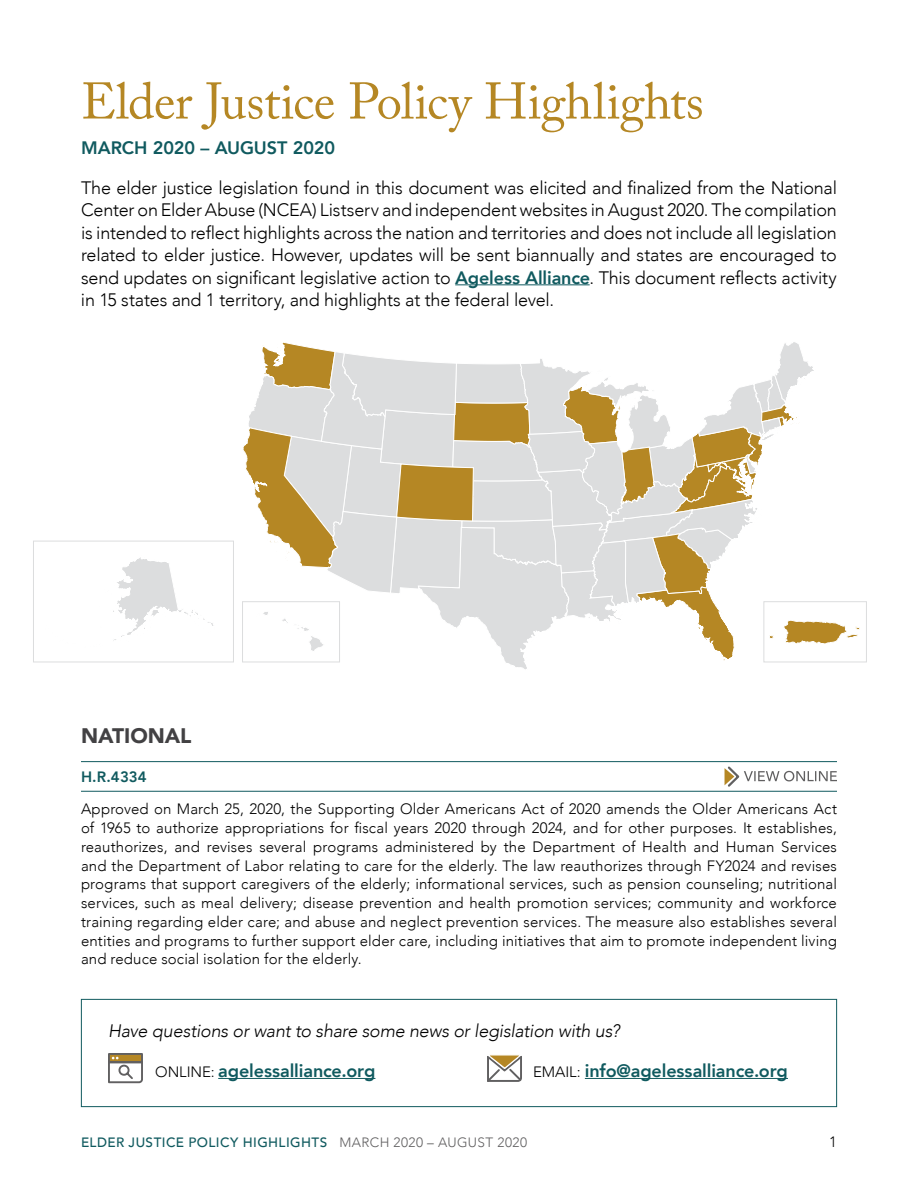
<style>
.page{position:relative;width:918px;height:1188px;background:#fff}
.page>*{position:absolute;margin:0;border:0;box-sizing:border-box;transform-origin:0 0}
.t1{font:51px "Adobe Caslon Pro";letter-spacing:-.01em;color:#b58724}
.t2{font:900 21px "Avenir";letter-spacing:-.005em;color:#424143}
.t3{font:300 18px/22.5px "Avenir";letter-spacing:-.01em;color:#000;text-align:justify}
.t4{font:800 18px "Avenir";letter-spacing:-.005em;color:#105a5f}
.t5{font:italic 300 18px "Avenir";letter-spacing:-.01em;color:#000}
.t6{font:300 15px/18.8px "Avenir";letter-spacing:.01em;color:#000;text-align:justify}
.t7{font:800 15px "Avenir";color:#105a5f}
.t8{font:500 13.5px "Avenir";letter-spacing:.03em;color:#105a5f}
.s1{font-weight:800;color:#105a5f}
.s2{font-weight:300;font-size:15px;color:#000}
.s3{font-weight:300;color:#616061}
</style>
<div class="page">
<hr style="left:455px;top:284px;width:135px;height:1px;background:#105a5f">
<hr style="left:81px;top:761px;width:756px;height:1px;background:#105a5f">
<hr style="left:81px;top:791px;width:756px;height:1px;background:#105a5f">
<hr style="left:585px;top:1078px;width:203px;height:1px;background:#105a5f">
<hr style="left:218px;top:1078px;width:157px;height:1px;background:#105a5f">
<div style="left:81px;top:999px;width:756px;height:108px;border:1px solid #105a5f"></div>
<div style="left:33px;top:541px;width:201px;height:121px;border:1px solid #dcddde"></div>
<div style="left:764px;top:601px;width:103px;height:61px;border:1px solid #dcddde"></div>
<svg style="left:44px;top:557px;width:171px;height:106px"></svg>
<svg style="left:242px;top:342px;width:618px;height:327px"></svg>
<svg style="left:725px;top:766px;width:112px;height:21px"></svg>
<div style="left:108px;top:1053px;width:35px;height:10px;background:#b58724;border:2px solid #616061"></div>
<svg style="left:108px;top:1057px;width:35px;height:27px"></svg>
<svg style="left:487px;top:1055px;width:35px;height:27px"></svg>
<h1 class="t1" style="left:81px;top:71px;width:624px">Elder Justice Policy Highlights</h1>
<h1 class="t4" style="left:81px;top:133px;width:256px">MARCH 2020 – AUGUST 2020</h1>
<p class="t3" style="left:81px;top:176px;width:757px">The elder justice legislation found in this document was elicited and finalized from the National Center on Elder Abuse (NCEA) Listserv and independent websites in August 2020. The compilation is intended to reflect highlights across the nation and territories and does not include all legislation related to elder justice. However, updates will be sent biannually and states are encouraged to send updates on significant legislative action to <span class="s1">Ageless Alliance</span>. This document reflects activity in 15 states and 1 territory, and highlights at the federal level.</p>
<h2 class="t2" style="left:81px;top:718px;width:112px">NATIONAL</h2>
<h3 class="t7" style="left:81px;top:765px;width:67px">H.R.4334</h3>
<p class="t6" style="left:81px;top:800px;width:758px">Approved on March 25, 2020, the Supporting Older Americans Act of 2020 amends the Older Americans Act of 1965 to authorize appropriations for fiscal years 2020 through 2024, and for other purposes. It establishes, reauthorizes, and revises several programs administered by the Department of Health and Human Services and the Department of Labor relating to care for the elderly. The law reauthorizes through FY2024 and revises programs that support caregivers of the elderly; informational services, such as pension counseling; nutritional services, such as meal delivery; disease prevention and health promotion services; community and workforce training regarding elder care; and abuse and neglect prevention services. The measure also establishes several entities and programs to further support elder care, including initiatives that aim to promote independent living and reduce social isolation for the elderly.</p>
<h4 class="t5" style="left:108px;top:1020px;width:513px">Have questions or want to share some news or legislation with us?</h4>
<p class="t4" style="left:155px;top:1057px;width:222px"><span class="s2">ONLINE:</span> agelessalliance.org</p>
<p class="t4" style="left:533px;top:1057px;width:256px"><span class="s2">EMAIL:</span> info@agelessalliance.org</p>
<p class="t8" style="left:81px;top:1130px;width:448px">ELDER JUSTICE POLICY HIGHLIGHTS <span class="s3">MARCH 2020 – AUGUST 2020</span></p>
<p class="t6" style="left:829px;top:1132px;width:9px">1</p>
</div>
